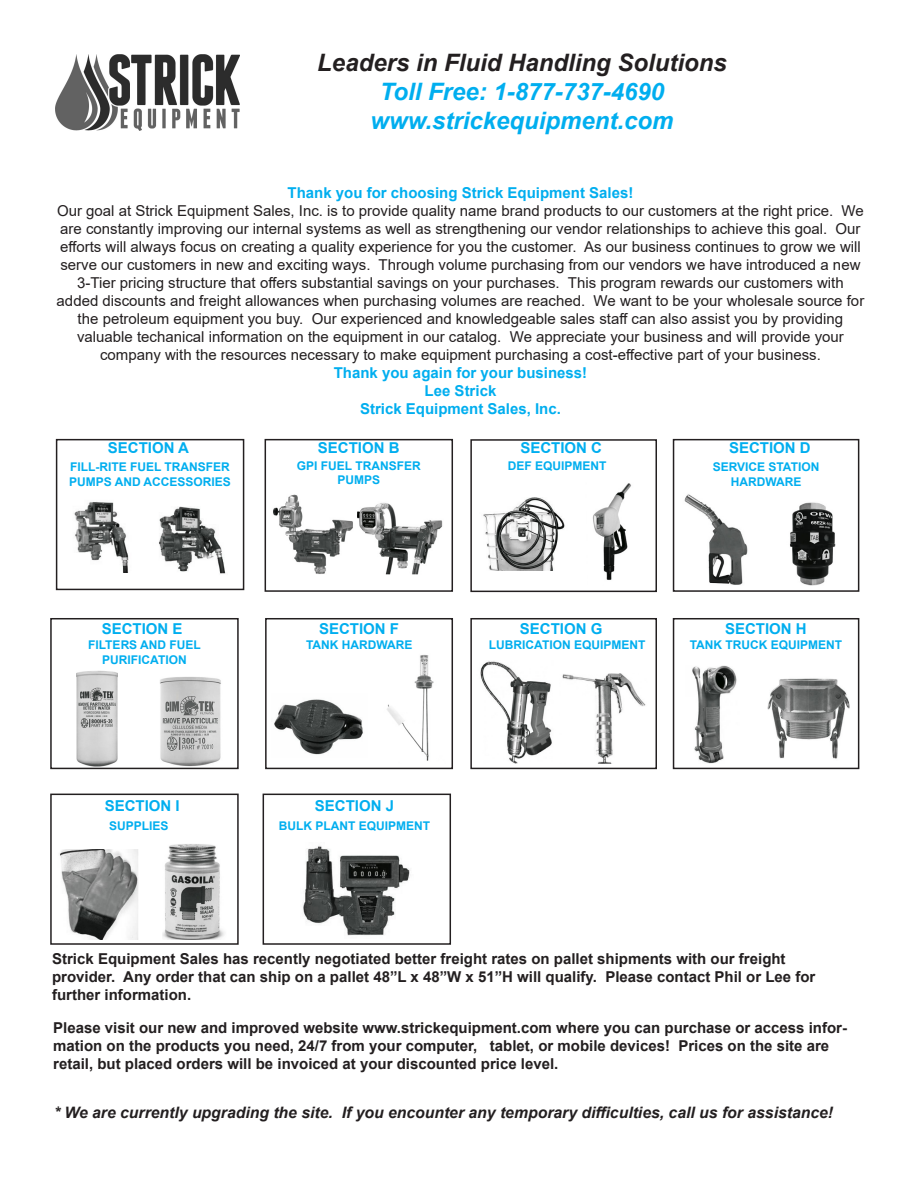
<style>
.page{position:relative;width:918px;height:1188px;background:#fff}
.page>*{position:absolute;margin:0;border:0;box-sizing:border-box;transform-origin:0 0}
.t1{font:italic 700 24px "Arial";color:#00aeef}
.t2{font:italic 700 24px "Arial";color:#231f20}
.t3{font:italic 700 15.75px "Arial";color:#231f20}
.t4{font:15px/18px "Arial";color:#231f20;text-align:center}
.t5{font:700 15px/18px "Arial";color:#231f20}
.t6{font:700 15px/18px "Arial";color:#00aeef;text-align:center}
.t7{font:700 12px/14.4px "Arial";color:#00aeef;text-align:center}
.s1{font-weight:700;color:#00aeef}
</style>
<div class="page">
<img style="left:56px;top:54px;width:184px;height:76px">
<div style="left:56px;top:439px;width:188px;height:151px;border:2px solid #231f20"></div>
<div style="left:265px;top:439px;width:188px;height:153px;border:2px solid #231f20"></div>
<div style="left:470px;top:439px;width:187px;height:153px;border:2px solid #231f20"></div>
<div style="left:50px;top:618px;width:189px;height:151px;border:2px solid #231f20"></div>
<div style="left:265px;top:618px;width:188px;height:151px;border:2px solid #231f20"></div>
<div style="left:673px;top:439px;width:186px;height:153px;border:2px solid #231f20"></div>
<div style="left:673px;top:618px;width:186px;height:151px;border:2px solid #231f20"></div>
<div style="left:470px;top:618px;width:187px;height:151px;border:2px solid #231f20"></div>
<div style="left:50px;top:794px;width:189px;height:151px;border:2px solid #231f20"></div>
<img style="left:74px;top:502px;width:55px;height:71px">
<img style="left:357px;top:503px;width:86px;height:72px">
<img style="left:483px;top:497px;width:82px;height:73px">
<img style="left:593px;top:483px;width:38px;height:97px">
<img style="left:684px;top:494px;width:64px;height:91px">
<img style="left:790px;top:502px;width:46px;height:84px">
<img style="left:160px;top:677px;width:61px;height:89px">
<img style="left:77px;top:670px;width:40px;height:96px">
<img style="left:274px;top:699px;width:89px;height:56px">
<img style="left:387px;top:655px;width:47px;height:106px">
<img style="left:480px;top:661px;width:72px;height:102px">
<img style="left:562px;top:673px;width:84px;height:90px">
<img style="left:692px;top:666px;width:45px;height:97px">
<img style="left:767px;top:678px;width:82px;height:81px">
<img style="left:60px;top:849px;width:78px;height:90px">
<img style="left:162px;top:844px;width:62px;height:95px">
<img style="left:303px;top:846px;width:107px;height:90px">
<div style="left:263px;top:794px;width:188px;height:151px;border:2px solid #231f20"></div>
<img style="left:273px;top:494px;width:80px;height:80px">
<img style="left:159px;top:506px;width:67px;height:68px">
<p class="t2" style="left:317px;top:47px;width:411px">Leaders in Fluid Handling Solutions</p>
<p class="t1" style="left:380px;top:76px;width:286px">Toll Free: 1-877-737-4690</p>
<p class="t1" style="left:370px;top:105px;width:305px">www.strickequipment.com</p>
<p class="t4" style="left:57px;top:183px;width:808px"><span class="s1">Thank you for choosing Strick Equipment Sales!<br></span>Our goal at Strick Equipment Sales, Inc. is to provide quality name brand products to our customers at the right price. We are constantly improving our internal systems as well as strengthening our vendor relationships to achieve this goal. Our efforts will always focus on creating a quality experience for you the customer. As our business continues to grow we will serve our customers in new and exciting ways. Through volume purchasing from our vendors we have introduced a new 3-Tier pricing structure that offers substantial savings on your purchases. This program rewards our customers with</p>
<p class="t4" style="left:57px;top:291px;width:809px">added discounts and freight allowances when purchasing volumes are reached. We want to be your wholesale source for the petroleum equipment you buy. Our experienced and knowledgeable sales staff can also assist you by providing</p>
<p class="t4" style="left:77px;top:327px;width:768px">valuable techanical information on the equipment in our catalog. We appreciate your business and will provide your</p>
<p class="t4" style="left:100px;top:345px;width:722px">company with the resources necessary to make equipment purchasing a cost-effective part of your business.</p>
<p class="t6" style="left:334px;top:364px;width:255px">Thank you again for your business!<br>Lee Strick<br>Strick Equipment Sales, Inc.</p>
<p class="t6" style="left:108px;top:439px;width:83px">SECTION A</p>
<p class="t6" style="left:318px;top:439px;width:83px">SECTION B</p>
<p class="t6" style="left:520px;top:439px;width:83px">SECTION C</p>
<p class="t6" style="left:729px;top:439px;width:83px">SECTION D</p>
<p class="t7" style="left:69px;top:460px;width:163px;text-align:left">FILL-RITE FUEL TRANSFER<br>PUMPS AND ACCESSORIES</p>
<p class="t7" style="left:297px;top:458px;width:125px">GPI FUEL TRANSFER<br>PUMPS</p>
<p class="t7" style="left:508px;top:458px;width:100px">DEF EQUIPMENT</p>
<p class="t7" style="left:713px;top:460px;width:108px">SERVICE STATION<br>HARDWARE</p>
<p class="t6" style="left:102px;top:620px;width:82px">SECTION E</p>
<p class="t6" style="left:319px;top:620px;width:82px">SECTION F</p>
<p class="t6" style="left:520px;top:620px;width:84px">SECTION G</p>
<p class="t6" style="left:725px;top:620px;width:83px">SECTION H</p>
<p class="t7" style="left:88px;top:638px;width:114px">FILTERS AND FUEL<br>PURIFICATION</p>
<p class="t7" style="left:306px;top:638px;width:108px">TANK HARDWARE</p>
<p class="t7" style="left:690px;top:638px;width:154px">TANK TRUCK EQUIPMENT</p>
<p class="t7" style="left:489px;top:638px;width:158px">LUBRICATION EQUIPMENT</p>
<p class="t6" style="left:105px;top:797px;width:77px">SECTION I</p>
<p class="t6" style="left:315px;top:797px;width:81px">SECTION J</p>
<p class="t7" style="left:109px;top:818px;width:61px">SUPPLIES</p>
<p class="t7" style="left:279px;top:818px;width:153px">BULK PLANT EQUIPMENT</p>
<p class="t5" style="left:52px;top:950px;width:765px">Strick Equipment Sales has recently negotiated better freight rates on pallet shipments with our freight provider. Any order that can ship on a pallet 48”L x 48”W x 51”H will qualify. Please contact Phil or Lee for further information.</p>
<p class="t5" style="left:53px;top:1019px;width:795px">Please visit our new and improved website www.strickequipment.com where you can purchase or access infor&shy;mation on the products you need, 24/7 from your computer, tablet, or mobile devices! Prices on the site are retail, but placed orders will be invoiced at your discounted price level.</p>
<p class="t3" style="left:54px;top:1101px;width:781px">* We are currently upgrading the site. If you encounter any temporary difficulties, call us for assistance!</p>
</div>
